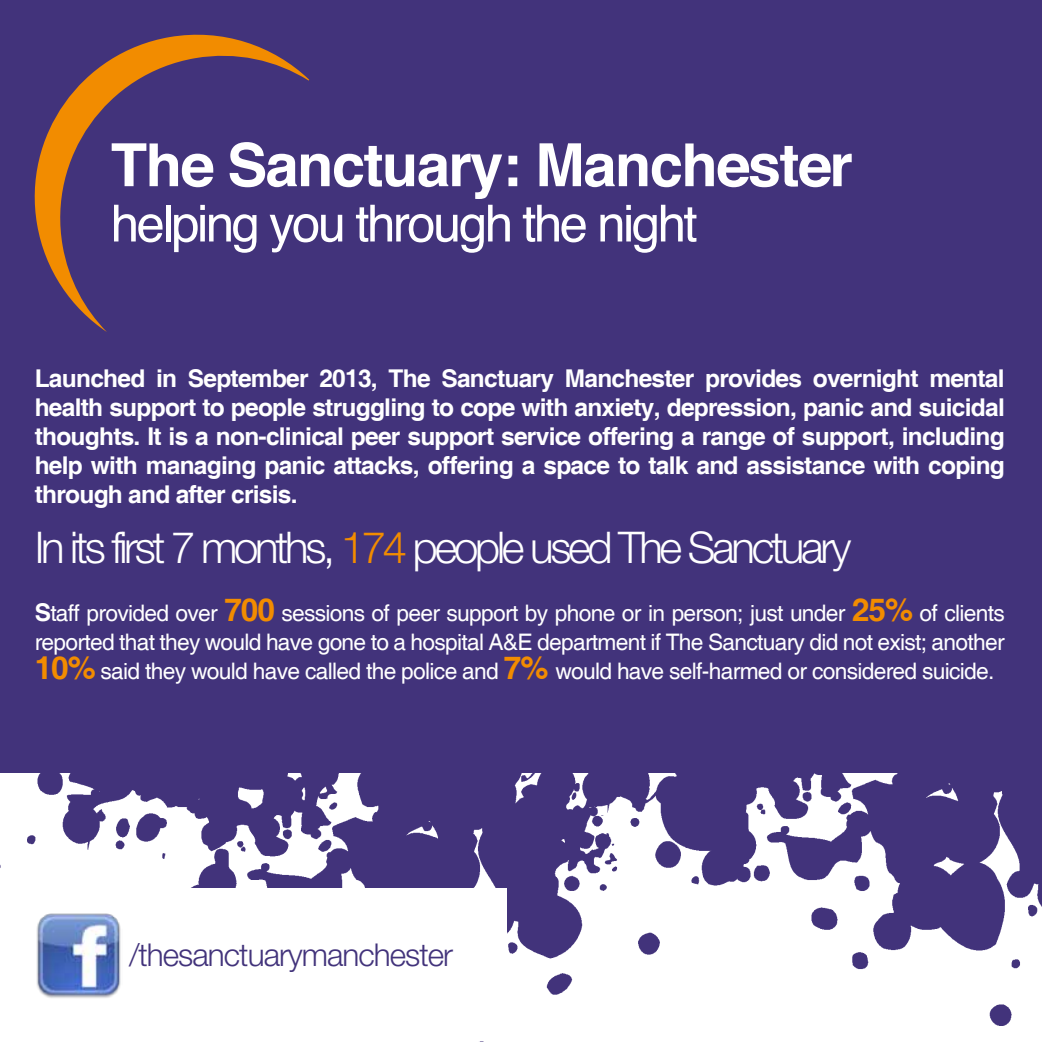
<style>
.page{position:relative;width:1042px;height:1042px;background:#fff}
.page>*{position:absolute;margin:0;border:0;box-sizing:border-box;transform-origin:0 0}
.t1{font:300 43.75px "Helvetica Neue LT Std";letter-spacing:-.075em;color:#fff}
.t2{font:300 31.5px "Helvetica Neue LT Std";letter-spacing:-.03em;color:#42337b}
.t3{font:700 24.5px/28.9px "Helvetica";letter-spacing:-.03em;color:#fff;text-align:justify}
.t4{font:22.75px/28.9px "Helvetica";letter-spacing:-.03em;color:#fff;text-align:justify}
.s1{color:#f28c00}
.s2{font-weight:700;font-size:24.5px}
.s3{font-weight:700;font-size:31.5px;color:#f28c00}
</style>
<div class="page">
<div style="left:0;top:0;width:1042px;height:773px;background:#42337b"></div>
<img style="left:0;top:773px;width:497px;height:269px">
<img style="left:497px;top:773px;width:545px;height:252px">
<svg style="left:34px;top:34px;width:275px;height:298px"></svg>
<svg style="left:112px;top:143px;width:101px;height:44px"></svg>
<svg style="left:230px;top:142px;width:272px;height:57px"></svg>
<svg style="left:508px;top:156px;width:9px;height:30px"></svg>
<svg style="left:539px;top:143px;width:312px;height:44px"></svg>
<svg style="left:114px;top:205px;width:49px;height:37px"></svg>
<hr style="left:166px;top:205px;width:4px;height:36px;background:#fff">
<svg style="left:174px;top:205px;width:82px;height:48px"></svg>
<svg style="left:270px;top:214px;width:72px;height:38px"></svg>
<svg style="left:356px;top:205px;width:154px;height:48px"></svg>
<svg style="left:523px;top:205px;width:63px;height:37px"></svg>
<svg style="left:600px;top:205px;width:96px;height:48px"></svg>
<div style="left:0;top:888px;width:506px;height:121px;background:#fff"></div>
<img style="left:36px;top:913px;width:85px;height:85px">
<p class="t3" style="left:35px;top:365px;width:971px">Launched in September 2013, The Sanctuary Manchester provides overnight mental health support to people struggling to cope with anxiety, depression, panic and suicidal thoughts. It is a non-clinical peer support service offering a range of support, including help with managing panic attacks, offering a space to talk and assistance with coping through and after crisis.</p>
<h1 class="t1" style="left:35px;top:521px;width:818px">In its first 7 months, <span class="s1">174</span> people used The Sanctuary</h1>
<p class="t4" style="left:35px;top:599px;width:971px"><span class="s2">S</span>taff provided over <span class="s3">700</span> sessions of peer support by phone or in person; just under <span class="s3">25%</span> of clients reported that they would have gone to a hospital A&amp;E department if The Sanctuary did not exist; another <span class="s3">10%</span> said they would have called the police and <span class="s3">7%</span> would have self-harmed or considered suicide.</p>
<p class="t2" style="left:129px;top:935px;width:326px">/thesanctuarymanchester</p>
</div>
